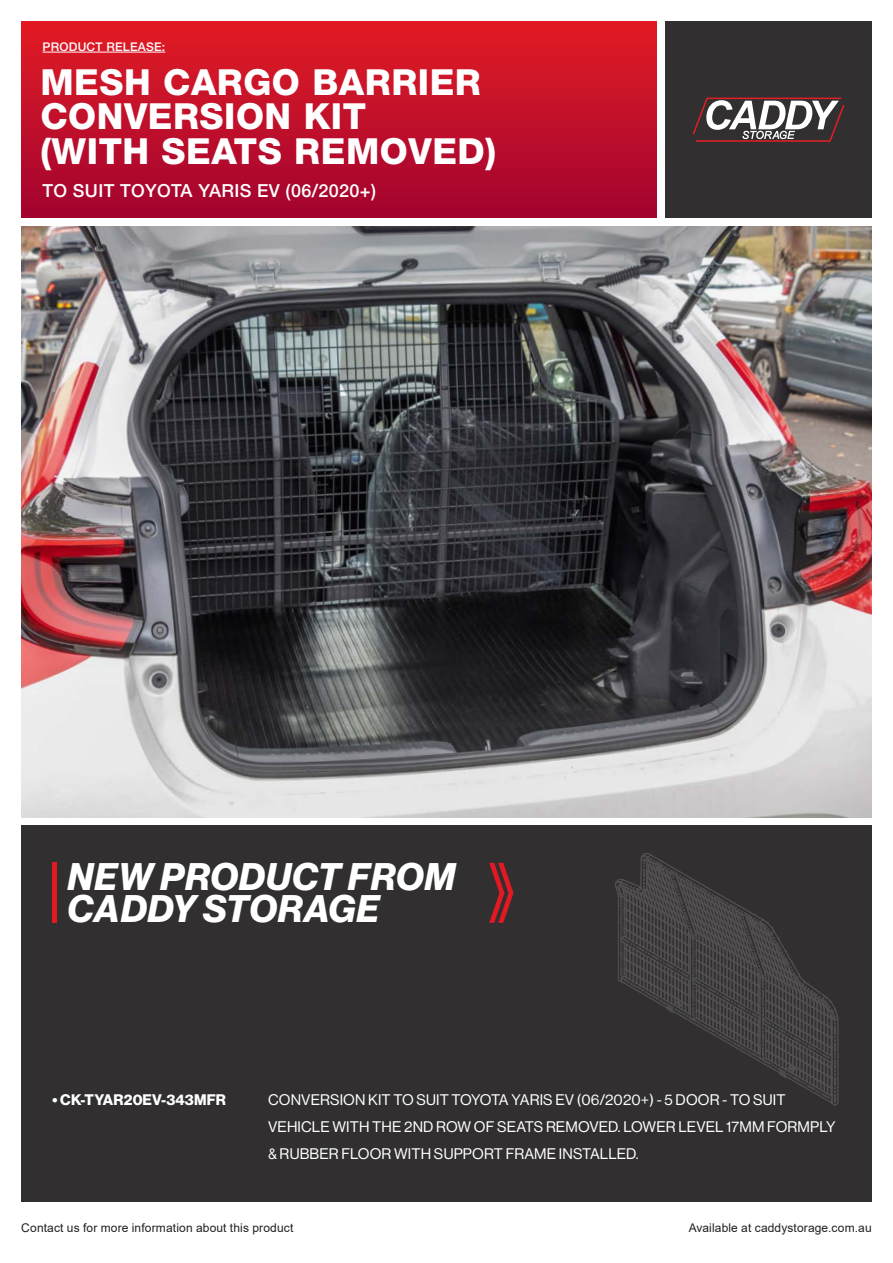
<style>
.page{position:relative;width:893px;height:1263px;background:#fff}
.page>*{position:absolute;margin:0;border:0;box-sizing:border-box;transform-origin:0 0}
.t1{font:37.65px/32.7px "N Haas Grotesk DS Pro 76 Bd It";letter-spacing:.025em;color:#fff}
.t2{font:800 36px/34.5px "Helvetica Neue LT Std";letter-spacing:.015em;color:#fff}
.t3{font:500 18px "Helvetica Neue LT Std";letter-spacing:.02em;color:#fff}
.t4{font:15px/27px "N Haas Grotesk DS Pro 55 Rg";letter-spacing:.01em;color:#fff}
.t5{font:15px "N Haas Grotesk DS Pro 75 Bd";letter-spacing:.01em;color:#fff}
.Body_text{font:12px "Arial";letter-spacing:.01em;color:#231f20}
.t6{font:500 12px "Helvetica Neue LT Std";letter-spacing:.02em;color:#fff}
</style>
<div class="page">
<img style="left:21px;top:226px;width:851px;height:591px">
<div style="left:21px;top:826px;width:851px;height:376px;background:#312f30"></div>
<svg style="left:615px;top:853px;width:224px;height:252px"></svg>
<div style="left:52px;top:863px;width:5px;height:60px;background:#e21923"></div>
<svg style="left:489px;top:863px;width:24px;height:60px"></svg>
<div style="left:665px;top:21px;width:207px;height:197px;background:#312f30"></div>
<svg style="left:693px;top:98px;width:151px;height:44px"></svg>
<div style="left:21px;top:21px;width:636px;height:197px;background:linear-gradient(to bottom,#e31d25,#a10330)"></div>
<hr style="left:43px;top:52px;width:122px;height:1px;background:#fff">
<p class="t6" style="left:43px;top:39px;width:124px">PRODUCT RELEASE:</p>
<p class="t2" style="left:40px;top:65px;width:442px">MESH CARGO BARRIER<br>CONVERSION KIT</p>
<p class="t2" style="left:40px;top:134px;width:457px">(WITH SEATS REMOVED)</p>
<p class="t3" style="left:43px;top:180px;width:335px">TO SUIT TOYOTA YARIS EV (06/2020+)</p>
<p class="t1" style="left:68px;top:861px;width:389px">NEW PRODUCT FROM<br>CADDY STORAGE</p>
<p class="t5" style="left:52px;top:1091px;width:175px">• CK-TYAR20EV-343MFR</p>
<p class="t4" style="left:268px;top:1086px;width:569px">CONVERSION KIT TO SUIT TOYOTA YARIS EV (06/2020+) - 5 DOOR - TO SUIT<br>VEHICLE WITH THE 2ND ROW OF SEATS REMOVED. LOWER LEVEL 17MM FORMPLY &amp; RUBBER FLOOR WITH SUPPORT FRAME INSTALLED.</p>
<p class="Body_text" style="left:21px;top:1219px;width:274px">Contact us for more information about this product</p>
<p class="Body_text" style="left:689px;top:1219px;width:185px">Available at caddystorage.com.au</p>
</div>
